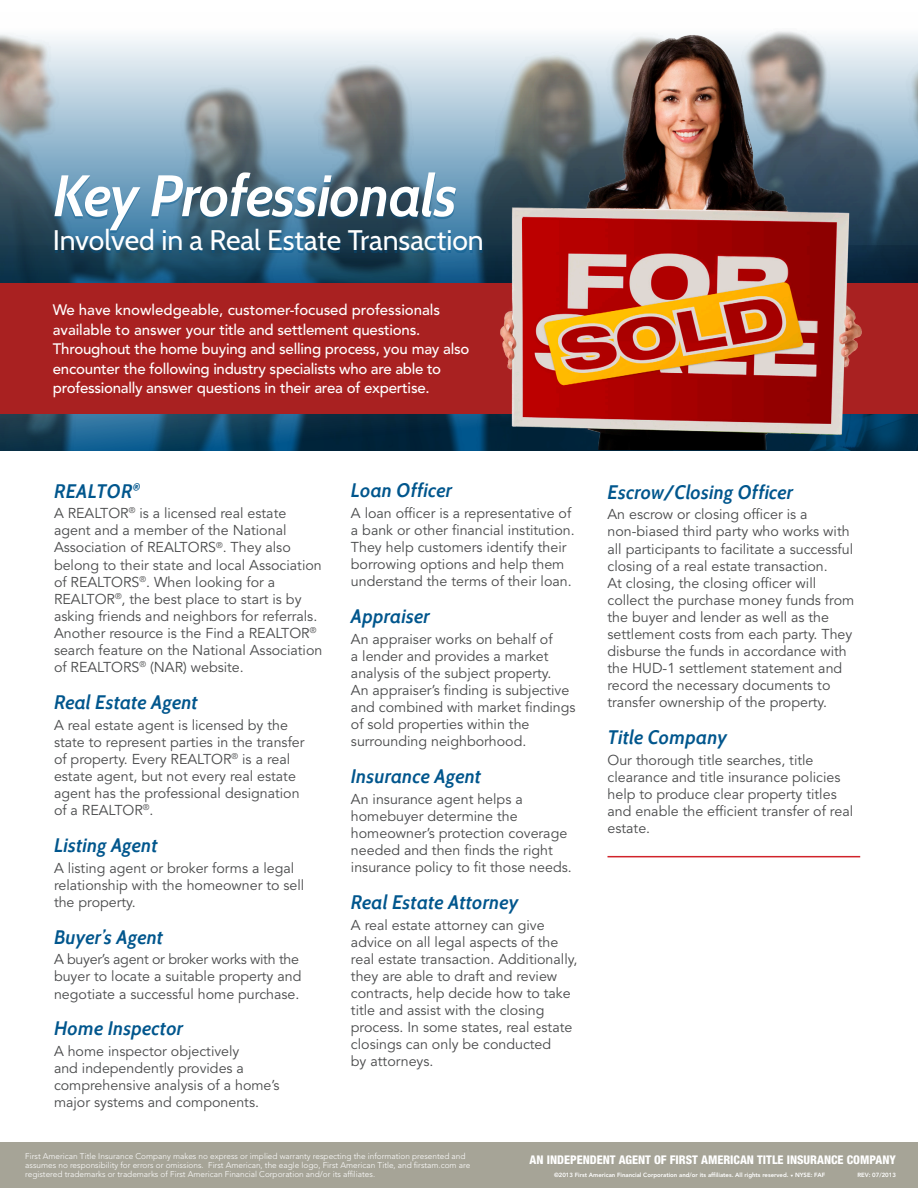
<style>
.page{position:relative;width:918px;height:1188px;background:#fff}
.page>*{position:absolute;margin:0;border:0;box-sizing:border-box;transform-origin:0 0}
.t1{font:italic 600 58.35px "Cabin";letter-spacing:-.025em;color:#fff}
.t2{font:28.35px "Cabin";color:#fff}
.t3{font:italic 600 19.5px "Cabin";color:#00568d}
.t4{font:500 15px/19.5px "Avenir LT Std";letter-spacing:-.015em;color:#fff}
.t5{font:14.25px/17.1px "Avenir LT Std";color:#494a4b}
.t6{font:800 condensed 12px "Helvetica Neue LT Std";color:#fff}
.t7{font:300 8.25px/9px "Avenir LT Std";color:#fff}
.t8{font:800 6px "Avenir LT Std";color:#fff}
</style>
<div class="page">
<svg style="left:0;top:34px;width:343px;height:212px;background:#a5b7c2"></svg>
<svg style="left:0;top:246px;width:918px;height:205px;background:#144765"></svg>
<div style="left:0;top:283px;width:918px;height:131px;background:#a92121"></div>
<div style="left:54px;top:175px;width:428px;height:78px;background:#00568d;opacity:.4"></div>
<img style="left:343px;top:31px;width:575px;height:419px">
<hr style="left:608px;top:856px;width:252px;height:1px;background:#d1232a">
<div style="left:0;top:1143px;width:918px;height:45px;background:#a6a497"></div>
<p class="t1" style="left:53px;top:160px;width:406px">Key Professionals</p>
<p class="t2" style="left:53px;top:223px;width:432px">Involved in a Real Estate Transaction</p>
<p class="t4" style="left:53px;top:301px;width:418px">We have knowledgeable, customer-focused professionals available to answer your title and settlement questions.<br>Throughout the home buying and selling process, you may also encounter the following industry specialists who are able to professionally answer questions in their area of expertise.</p>
<p class="t3" style="left:54px;top:479px;width:88px">REALTOR<sup>®</sup></p>
<p class="t5" style="left:54px;top:505px;width:270px">A REALTOR<sup>®</sup> is a licensed real estate agent and a member of the National Association of REALTORS<sup>®</sup>. They also belong to their state and local Association of REALTORS<sup>®</sup>. When looking for a REALTOR<sup>®</sup>, the best place to start is by asking friends and neighbors for referrals.<br>Another resource is the Find a REALTOR<sup>® </sup>search feature on the National Association of REALTORS<sup>®</sup> (NAR) website.</p>
<p class="t3" style="left:54px;top:690px;width:146px">Real Estate Agent</p>
<p class="t5" style="left:54px;top:717px;width:252px">A real estate agent is licensed by the state to represent parties in the transfer of property. Every REALTOR<sup>®</sup> is a real estate agent, but not every real estate agent has the professional designation of a REALTOR<sup>®</sup>.</p>
<p class="t3" style="left:54px;top:833px;width:105px">Listing Agent</p>
<p class="t5" style="left:54px;top:860px;width:252px">A listing agent or broker forms a legal relationship with the homeowner to sell the property.</p>
<p class="t3" style="left:54px;top:925px;width:111px">Buyer’s Agent</p>
<p class="t5" style="left:54px;top:951px;width:249px">A buyer’s agent or broker works with the buyer to locate a suitable property and negotiate a successful home purchase.</p>
<p class="t3" style="left:54px;top:1017px;width:131px">Home Inspector</p>
<p class="t5" style="left:54px;top:1043px;width:227px">A home inspector objectively<br>and independently provides a comprehensive analysis of a home’s major systems and components.</p>
<p class="t3" style="left:351px;top:478px;width:103px">Loan Officer</p>
<p class="t5" style="left:351px;top:505px;width:225px">A loan officer is a representative of a bank or other financial institution.<br>They help customers identify their borrowing options and help them understand the terms of their loan.</p>
<p class="t3" style="left:351px;top:604px;width:80px">Appraiser</p>
<p class="t5" style="left:351px;top:631px;width:226px">An appraiser works on behalf of<br>a lender and provides a market analysis of the subject property.<br>An appraiser’s finding is subjective and combined with market findings of sold properties within the surrounding neighborhood.</p>
<p class="t3" style="left:351px;top:764px;width:132px">Insurance Agent</p>
<p class="t5" style="left:351px;top:791px;width:222px">An insurance agent helps a homebuyer determine the homeowner’s protection coverage needed and then finds the right insurance policy to fit those needs.</p>
<p class="t3" style="left:351px;top:890px;width:169px">Real Estate Attorney</p>
<p class="t5" style="left:351px;top:917px;width:228px">A real estate attorney can give advice on all legal aspects of the real estate transaction. Additionally, they are able to draft and review contracts, help decide how to take title and assist with the closing process. In some states, real estate closings can only be conducted<br>by attorneys.</p>
<p class="t3" style="left:608px;top:480px;width:187px">Escrow/Closing Officer</p>
<p class="t5" style="left:608px;top:506px;width:248px">An escrow or closing officer is a non-biased third party who works with all participants to facilitate a successful closing of a real estate transaction.<br>At closing, the closing officer will collect the purchase money funds from the buyer and lender as well as the settlement costs from each party. They disburse the funds in accordance with the HUD-1 settlement statement and record the necessary documents to transfer ownership of the property.</p>
<p class="t3" style="left:608px;top:726px;width:121px">Title Company</p>
<p class="t5" style="left:608px;top:752px;width:247px">Our thorough title searches, title clearance and title insurance policies help to produce clear property titles and enable the efficient transfer of real estate.</p>
<p class="t7" style="left:25px;top:1152px;width:447px">First American Title Insurance Company makes no express or implied warranty respecting the information presented and assumes no responsibility for errors or omissions. First American, the eagle logo, First American Title, and firstam.com are registered trademarks or trademarks of First American Financial Corporation and/or its affiliates.</p>
<p class="t6" style="left:530px;top:1152px;width:368px">AN INDEPENDENT AGENT OF FIRST AMERICAN TITLE INSURANCE COMPANY</p>
<p class="t8" style="left:554px;top:1172px;width:273px">©2013 First American Financial Corporation and/or its affiliates. All rights reserved. ❑ NYSE: FAF</p>
<p class="t8" style="left:858px;top:1172px;width:40px">REV: 07/2013</p>
</div>
